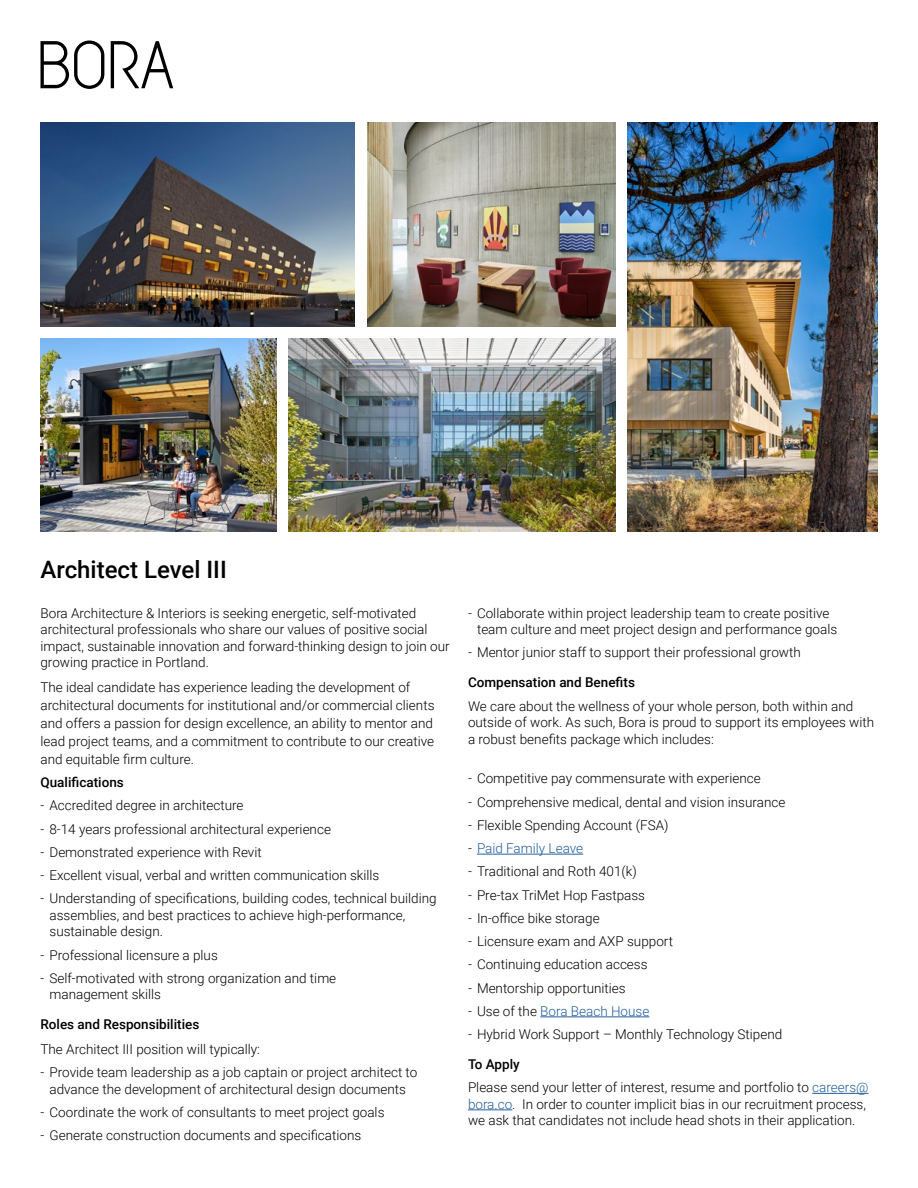
<style>
.page{position:relative;width:918px;height:1188px;background:#fff}
.page>*{position:absolute;margin:0;border:0;box-sizing:border-box;transform-origin:0 0}
.t1{font:500 24px "Roboto";color:#000}
.t2{font:300 13.5px/16.5px "Roboto";color:#000}
.t3{font:500 13.5px "Roboto";color:#000}
.t4{font:300 13.5px "Roboto";color:#215e9e}
.s1{color:#000}
.s2{font-weight:500}
.s3{color:#215e9e}
</style>
<div class="page">
<img style="left:367px;top:122px;width:248px;height:204px">
<img style="left:288px;top:338px;width:327px;height:193px">
<svg style="left:40px;top:41px;width:64px;height:48px"></svg>
<svg style="left:111px;top:41px;width:62px;height:47px"></svg>
<img style="left:628px;top:122px;width:250px;height:409px">
<img style="left:40px;top:338px;width:236px;height:193px">
<img style="left:40px;top:122px;width:315px;height:204px">
<hr style="left:477px;top:854px;width:106px;height:1px;background:#215e9e">
<hr style="left:540px;top:1017px;width:109px;height:1px;background:#215e9e">
<hr style="left:812px;top:1093px;width:57px;height:1px;background:#215e9e">
<hr style="left:468px;top:1110px;width:44px;height:1px;background:#215e9e">
<h1 class="t1" style="left:40px;top:553px;width:188px">Architect Level III</h1>
<p class="t2" style="left:40px;top:604px;width:411px">Bora Architecture &amp; Interiors is seeking energetic, self-motivated architectural professionals who share our values of positive social impact, sustainable innovation and forward-thinking design to join our growing practice in Portland.</p>
<p class="t2" style="left:40px;top:678px;width:396px;line-height:18px">The ideal candidate has experience leading the development of architectural documents for institutional and/or commercial clients and offers a passion for design excellence, an ability to mentor and lead project teams, and a commitment to contribute to our creative and equitable firm culture.</p>
<p class="t3" style="left:40px;top:773px;width:85px">Qualifications</p>
<p class="t2" style="left:40px;top:797px;width:205px">- Accredited degree in architecture</p>
<p class="t2" style="left:40px;top:820px;width:292px">- 8-14 years professional architectural experience</p>
<p class="t2" style="left:40px;top:843px;width:223px">- Demonstrated experience with Revit</p>
<p class="t2" style="left:40px;top:867px;width:340px">- Excellent visual, verbal and written communication skills</p>
<p class="t2" style="left:50px;top:890px;width:389px;text-indent:-9px">- Understanding of specifications, building codes, technical building assemblies, and best practices to achieve high-performance, sustainable design.</p>
<p class="t2" style="left:40px;top:946px;width:179px">- Professional licensure a plus</p>
<p class="t2" style="left:50px;top:969px;width:288px;text-indent:-9px">- Self-motivated with strong organization and time management skills</p>
<p class="t3" style="left:40px;top:1015px;width:160px">Roles and Responsibilities</p>
<p class="t2" style="left:40px;top:1041px;width:221px">The Architect III position will typically:</p>
<p class="t2" style="left:40px;top:1064px;width:378px;text-align:center">- Provide team leadership as a job captain or project architect to advance the development of architectural design documents</p>
<p class="t2" style="left:40px;top:1103px;width:346px">- Coordinate the work of consultants to meet project goals</p>
<p class="t2" style="left:40px;top:1127px;width:322px">- Generate construction documents and specifications</p>
<p class="t2" style="left:477px;top:604px;width:362px;text-indent:-9px">- Collaborate within project leadership team to create positive team culture and meet project design and performance goals</p>
<p class="t2" style="left:468px;top:644px;width:334px">- Mentor junior staff to support their professional growth</p>
<p class="t3" style="left:468px;top:673px;width:168px">Compensation and Benefits</p>
<p class="t2" style="left:468px;top:697px;width:408px">We care about the wellness of your whole person, both within and outside of work. As such, Bora is proud to support its employees with a robust benefits package which includes:</p>
<p class="t2" style="left:468px;top:770px;width:294px">- Competitive pay commensurate with experience</p>
<p class="t2" style="left:468px;top:793px;width:319px">- Comprehensive medical, dental and vision insurance</p>
<p class="t2" style="left:468px;top:816px;width:202px">- Flexible Spending Account (FSA)</p>
<p class="t4" style="left:468px;top:839px;width:117px"><span class="s1">-</span> Paid Family Leave</p>
<p class="t2" style="left:468px;top:863px;width:170px">- Traditional and Roth 401(k)</p>
<p class="t2" style="left:468px;top:886px;width:179px">- Pre-tax TriMet Hop Fastpass</p>
<p class="t2" style="left:468px;top:909px;width:133px">- In-office bike storage</p>
<p class="t2" style="left:468px;top:933px;width:207px">- Licensure exam and AXP support</p>
<p class="t2" style="left:468px;top:956px;width:181px">- Continuing education access</p>
<p class="t2" style="left:468px;top:979px;width:159px">- Mentorship opportunities</p>
<p class="t4" style="left:468px;top:1002px;width:183px"><span class="s1">- Use of the</span> Bora Beach House</p>
<p class="t2" style="left:468px;top:1026px;width:316px">- Hybrid Work Support – Monthly Technology Stipend</p>
<p class="t2" style="left:468px;top:1052px;width:402px;line-height:23.2px"><span class="s2">To Apply<br></span>Please send your letter of interest, resume and portfolio to <span class="s3">careers@</span></p>
<p class="t2" style="left:468px;top:1095px;width:399px"><span class="s3">bora.co</span>. In order to counter implicit bias in our recruitment process, we ask that candidates not include head shots in their application.</p>
</div>
